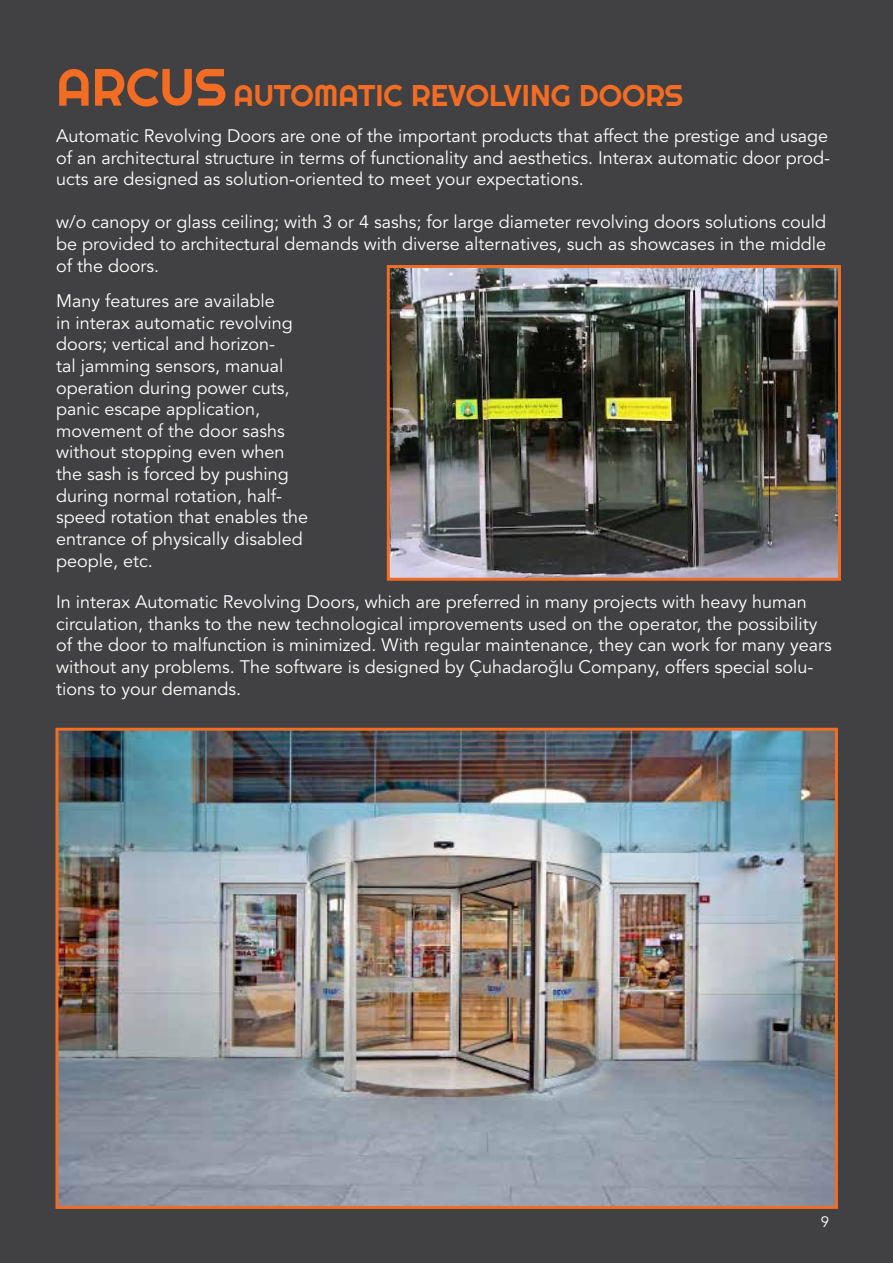
<style>
.page{position:relative;width:893px;height:1263px;background:#414042}
.page>*{position:absolute;margin:0;border:0;box-sizing:border-box;transform-origin:0 0}
.t1{font:30px "Righteous";color:#f36c23}
.t2{font:18px/21.6px "Avenir LT Std 45 Booktr";color:#fff;text-align:justify}
.t3{font:15px "Avenir LT Std 45 Booktr";color:#fff}
.s1{font-size:52.5px}
</style>
<div class="page">
<img style="left:391px;top:269px;width:446px;height:308px">
<div style="left:387px;top:265px;width:454px;height:316px;border:3px solid #f06d25"></div>
<img style="left:60px;top:732px;width:774px;height:473px">
<div style="left:56px;top:728px;width:782px;height:481px;border:3px solid #f06d25"></div>
<h1 class="t1" style="left:56px;top:76px;width:629px"><span class="s1">ARCUS</span> AUTOMATIC REVOLVING DOORS</h1>
<p class="t2" style="left:56px;top:125px;width:775px">Automatic Revolving Doors are one of the important products that affect the prestige and usage of an architectural structure in terms of functionality and aesthetics. Interax automatic door prod&shy;ucts are designed as solution-oriented to meet your expectations.</p>
<p class="t2" style="left:56px;top:212px;width:771px">w/o canopy or glass ceiling; with 3 or 4 sashs; for large diameter revolving doors solutions could be provided to architectural demands with diverse alternatives, such as showcases in the middle of the doors.</p>
<p class="t2" style="left:56px;top:290px;width:253px;text-align:left">Many features are available<br>in interax automatic revolving doors; vertical and horizon-<br>tal jamming sensors, manual operation during power cuts, panic escape application, movement of the door sashs without stopping even when the sash is forced by pushing during normal rotation, half&shy;speed rotation that enables the entrance of physically disabled people, etc.</p>
<p class="t2" style="left:56px;top:591px;width:777px;text-align:left">In interax Automatic Revolving Doors, which are preferred in many projects with heavy human circulation, thanks to the new technological improvements used on the operator, the possibility of the door to malfunction is minimized. With regular maintenance, they can work for many years without any problems. The software is designed by Çuhadaroğlu Company, offers special solu&shy;tions to your demands.</p>
<p class="t3" style="left:821px;top:1213px;width:10px">9</p>
</div>
